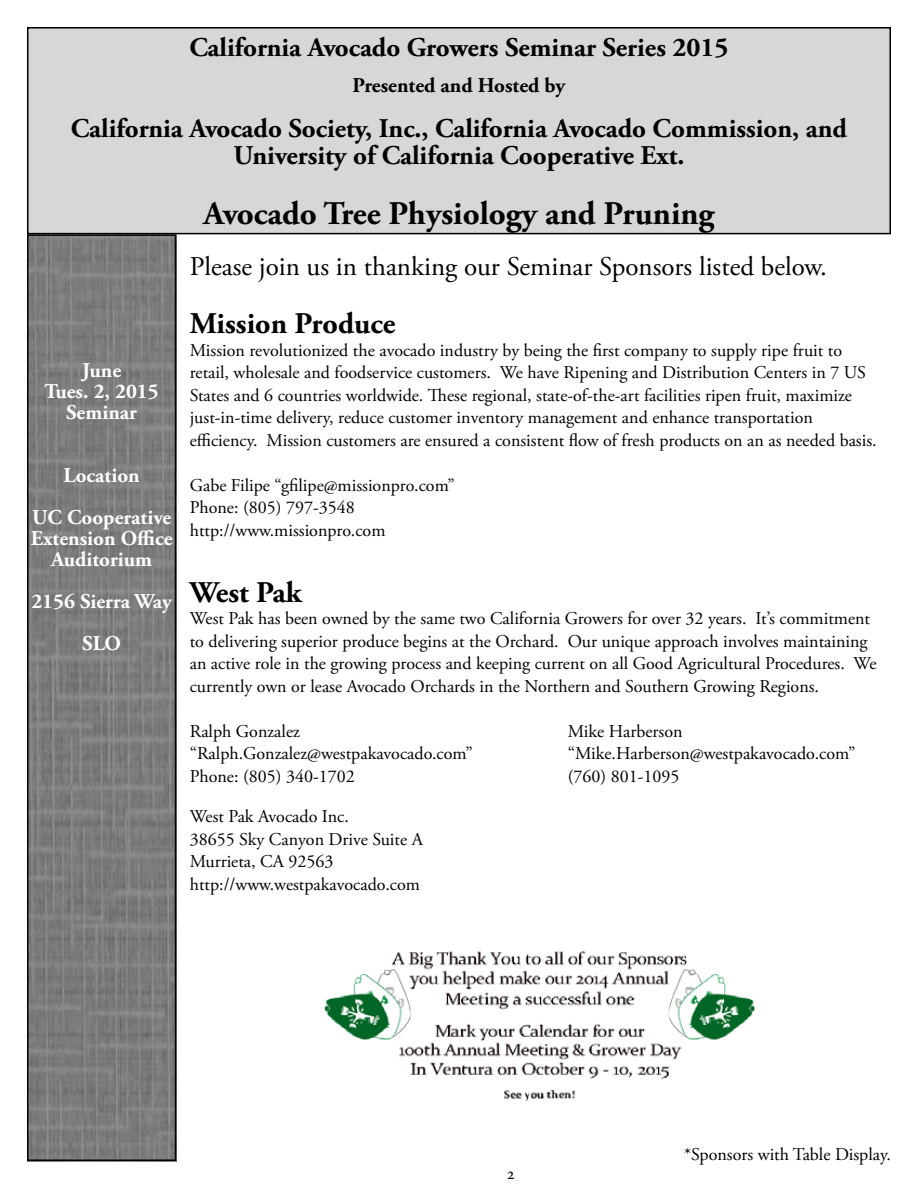
<style>
.page{position:relative;width:918px;height:1188px;background:#fff}
.page>*{position:absolute;margin:0;border:0;box-sizing:border-box;transform-origin:0 0}
.t1{font:700 33px "Adobe Garamond Pro";color:#000}
.t2{font:700 30px "Adobe Garamond Pro";color:#000}
.t3{font:700 27px/27px "Adobe Garamond Pro";color:#000;text-align:center}
.t4{font:27px "Adobe Garamond Pro";color:#000}
.t5{font:700 21px/21px "Adobe Garamond Pro";color:#fff;text-align:center}
.t6{font:700 21px "Adobe Garamond Pro";color:#000}
.t7{font:18px/22.5px "Adobe Garamond Pro";color:#000}
.t8{font:16.5px "Minion Pro";color:#000}
</style>
<div class="page">
<div style="left:28px;top:28px;width:862px;height:206px;background:#d7d7d7"></div>
<div style="left:27px;top:27px;width:864px;height:207px;border:2px solid #000"></div>
<img style="left:30px;top:237px;width:143px;height:921px">
<div style="left:27px;top:234px;width:149px;height:927px;border:2px solid #000"></div>
<img style="left:324px;top:951px;width:432px;height:150px">
<h3 class="t3" style="left:189px;top:35px;width:541px">California Avocado Growers Seminar Series 2015</h3>
<p class="t6" style="left:353px;top:74px;width:214px">Presented and Hosted by</p>
<h3 class="t3" style="left:71px;top:116px;width:778px">California Avocado Society, Inc., California Avocado Commission, and<br>University of California Cooperative Ext.</h3>
<h1 class="t1" style="left:204px;top:195px;width:512px">Avocado Tree Physiology and Pruning</h1>
<p class="t5" style="left:44px;top:360px;width:116px">June<br>Tues. 2, 2015<br>Seminar</p>
<p class="t5" style="left:32px;top:455px;width:141px;line-height:42px">Location<br>UC Cooperative</p>
<p class="t5" style="left:31px;top:528px;width:143px">Extension Office<br>Auditorium</p>
<p class="t5" style="left:31px;top:581px;width:142px;line-height:42px">2156 Sierra Way<br>SLO</p>
<h3 class="t4" style="left:190px;top:250px;width:639px">Please join us in thanking our Seminar Sponsors listed below.</h3>
<h2 class="t2" style="left:190px;top:306px;width:207px">Mission Produce</h2>
<p class="t7" style="left:190px;top:339px;width:688px">Mission revolutionized the avocado industry by being the first company to supply ripe fruit to retail, wholesale and foodservice customers. We have Ripening and Distribution Centers in 7 US States and 6 countries worldwide. These regional, state-of-the-art facilities ripen fruit, maximize just-in-time delivery, reduce customer inventory management and enhance transportation efficiency. Mission customers are ensured a consistent flow of fresh products on an as needed basis.</p>
<p class="t7" style="left:190px;top:474px;width:267px">Gabe Filipe “gfilipe@missionpro.com”<br>Phone: (805) 797-3548 http://www.missionpro.com</p>
<h2 class="t2" style="left:190px;top:575px;width:114px">West Pak</h2>
<p class="t7" style="left:190px;top:608px;width:688px">West Pak has been owned by the same two California Growers for over 32 years. It’s commitment to delivering superior produce begins at the Orchard. Our unique approach involves maintaining an active role in the growing process and keeping current on all Good Agricultural Procedures. We currently own or lease Avocado Orchards in the Northern and Southern Growing Regions.</p>
<p class="t7" style="left:190px;top:720px;width:112px">Ralph Gonzalez</p>
<p class="t7" style="left:568px;top:720px;width:116px">Mike Harberson</p>
<p class="t7" style="left:190px;top:743px;width:285px">“Ralph.Gonzalez@westpakavocado.com”</p>
<p class="t7" style="left:568px;top:743px;width:289px">“Mike.Harberson@westpakavocado.com”</p>
<p class="t7" style="left:190px;top:765px;width:167px">Phone: (805) 340-1702</p>
<p class="t7" style="left:568px;top:765px;width:113px">(760) 801-1095</p>
<p class="t7" style="left:190px;top:806px;width:235px">West Pak Avocado Inc.<br>38655 Sky Canyon Drive Suite A<br>Murrieta, CA 92563 http://www.westpakavocado.com</p>
<p class="t8" style="left:507px;top:1163px;width:10px">2</p>
<p class="t7" style="left:684px;top:1143px;width:208px">*Sponsors with Table Display.</p>
</div>
